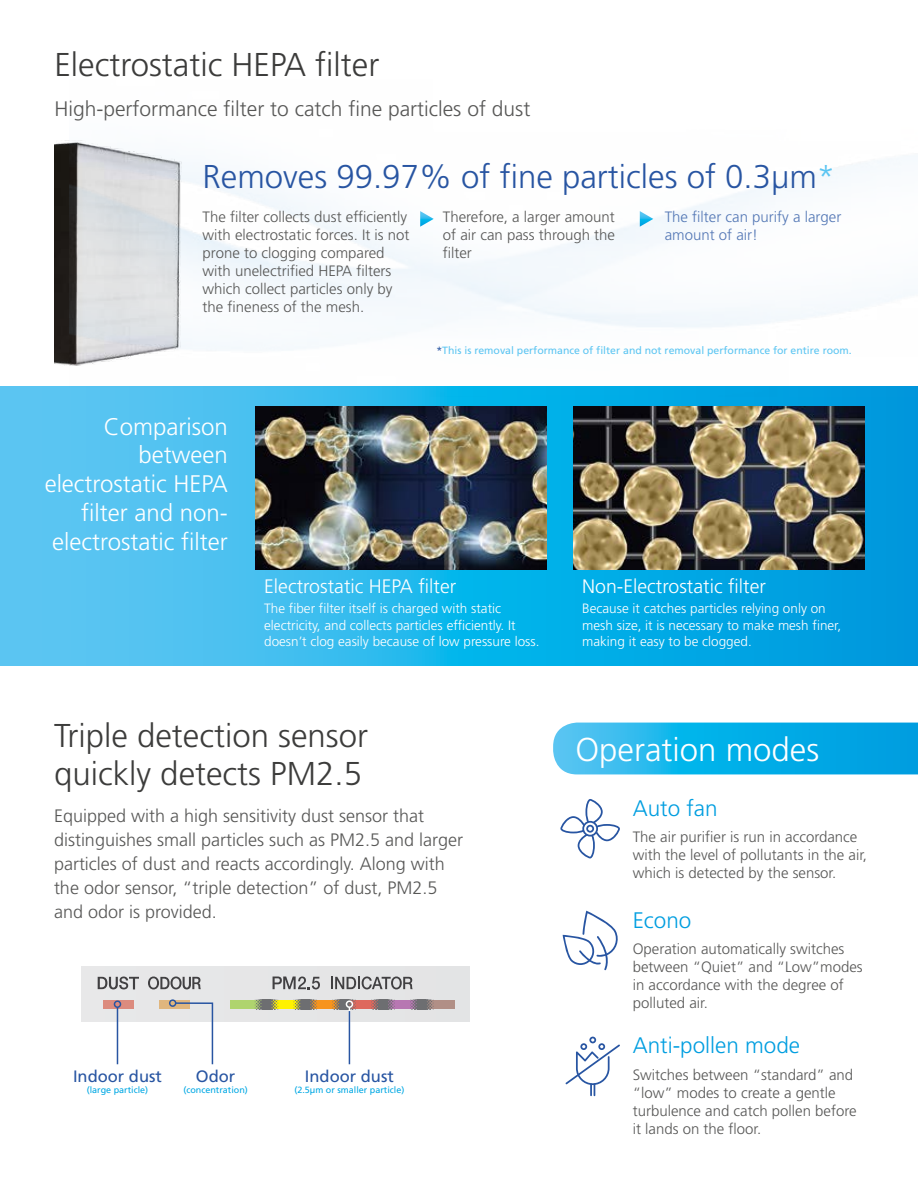
<style>
.page{position:relative;width:918px;height:1188px;background:#fff}
.page>*{position:absolute;margin:0;border:0;box-sizing:border-box;transform-origin:0 0}
.t1{font:300 33px/37.5px "Frutiger";color:#3c3c3b}
.t2{font:300 33px "Frutiger";color:#2855a2}
.t3{font:300 33px "Frutiger";color:#fff}
.t4{font:300 24px/28.8px "Frutiger";color:#fff;text-align:right}
.t5{font:300 22.5px "Frutiger";color:#009ee0}
.t6{font:300 21px "Frutiger";color:#575756}
.t7{font:300 19.5px "Frutiger";color:#fff}
.t8{font:300 18px/24px "Frutiger";color:#575756}
.t9{font:16.5px "Frutiger";color:#2855a2}
.t10{font:300 15px/18px "Frutiger";color:#575756}
.t11{font:300 15px/18px "Frutiger";color:#5377b5}
.t12{font:300 13.5px/16.2px "Frutiger";color:#fff}
.t13{font:10.5px "Frutiger";color:#5bc5f2}
.t14{font:9px "Frutiger";color:#00a8e4}
.s1{color:#5bc5f2}
.s2{color:#2855a2}
</style>
<div class="page">
<svg style="left:0;top:387px;width:918px;height:278px;background:#2db4e9"></svg>
<img style="left:54px;top:140px;width:16px;height:226px">
<img style="left:70px;top:140px;width:848px;height:257px">
<img style="left:574px;top:407px;width:291px;height:162px">
<img style="left:256px;top:407px;width:291px;height:162px">
<svg style="left:420px;top:211px;width:14px;height:16px"></svg>
<svg style="left:640px;top:211px;width:13px;height:16px"></svg>
<div style="left:82px;top:966px;width:388px;height:56px;background:#e5e6e7"></div>
<svg style="left:98px;top:977px;width:41px;height:12px"></svg>
<svg style="left:273px;top:977px;width:47px;height:12px"></svg>
<svg style="left:331px;top:977px;width:82px;height:12px"></svg>
<svg style="left:148px;top:977px;width:53px;height:12px"></svg>
<div style="left:231px;top:1000px;width:32px;height:9px;background:#afd46e"></div>
<div style="left:270px;top:1000px;width:32px;height:9px;background:#fff200"></div>
<div style="left:308px;top:1000px;width:33px;height:9px;background:#f7941d"></div>
<div style="left:347px;top:1000px;width:33px;height:9px;background:#de685d"></div>
<div style="left:386px;top:1000px;width:33px;height:9px;background:#b777b2"></div>
<div style="left:422px;top:1000px;width:33px;height:9px;background:#b18f86"></div>
<svg style="left:255px;top:999px;width:23px;height:11px"></svg>
<svg style="left:294px;top:999px;width:23px;height:11px"></svg>
<svg style="left:332px;top:999px;width:24px;height:11px"></svg>
<svg style="left:371px;top:999px;width:24px;height:11px"></svg>
<svg style="left:410px;top:999px;width:24px;height:11px"></svg>
<div style="left:103px;top:1000px;width:30px;height:9px;background:#dc8b7e"></div>
<div style="left:159px;top:1000px;width:31px;height:9px;background:#e0b67e"></div>
<hr style="left:117px;top:1007px;width:1px;height:57px;background:#2855a2">
<div style="left:114px;top:1000px;width:7px;height:8px;border:2px solid #2855a2;border-radius:50%"></div>
<hr style="left:349px;top:1007px;width:1px;height:57px;background:#fff">
<div style="left:346px;top:1000px;width:7px;height:8px;border:2px solid #fff;border-radius:50%"></div>
<svg style="left:174px;top:1002px;width:40px;height:63px"></svg>
<div style="left:169px;top:999px;width:7px;height:8px;border:2px solid #2855a2;border-radius:50%"></div>
<hr style="left:349px;top:1011px;width:1px;height:53px;background:#2855a2">
<svg style="left:563px;top:911px;width:55px;height:59px"></svg>
<svg style="left:560px;top:799px;width:60px;height:59px"></svg>
<svg style="left:565px;top:1037px;width:55px;height:59px"></svg>
<svg style="left:553px;top:723px;width:365px;height:51px;background:#15b0e8"></svg>
<h1 class="t1" style="left:54px;top:46px;width:327px">Electrostatic HEPA filter</h1>
<h3 class="t6" style="left:54px;top:96px;width:477px">High-performance filter to catch fine particles of dust</h3>
<h1 class="t2" style="left:203px;top:157px;width:634px">Removes 99.97% of fine particles of 0.3μm<span class="s1">*</span></h1>
<p class="t10" style="left:203px;top:208px;width:208px">The filter collects dust efficiently with electrostatic forces. It is not prone to clogging compared with unelectrified HEPA filters which collect particles only by the fineness of the mesh.</p>
<h2 class="t4" style="left:45px;top:412px;width:185px">Comparison between electrostatic HEPA filter and non&shy;electrostatic filter</h2>
<p class="t10" style="left:443px;top:208px;width:174px;text-align:justify">Therefore, a larger amount of air can pass through the filter</p>
<p class="t11" style="left:665px;top:208px;width:178px">The filter can purify a larger amount of air!</p>
<p class="t13" style="left:436px;top:344px;width:417px"><span class="s2">*</span>This is removal performance of filter and not removal performance for entire room.</p>
<h3 class="t7" style="left:264px;top:575px;width:194px">Electrostatic HEPA filter</h3>
<p class="t12" style="left:264px;top:601px;width:277px">The fiber filter itself is charged with static electricity, and collects particles efficiently. It doesn’t clog easily because of low pressure loss.</p>
<h1 class="t1" style="left:54px;top:717px;width:316px">Triple detection sensor quickly detects PM2.5</h1>
<p class="t8" style="left:54px;top:804px;width:411px">Equipped with a high sensitivity dust sensor that distinguishes small particles such as PM2.5 and larger particles of dust and reacts accordingly. Along with the odor sensor, “triple detection” of dust, PM2.5 and odor is provided.</p>
<p class="t9" style="left:73px;top:1067px;width:90px">Indoor dust</p>
<p class="t14" style="left:87px;top:1085px;width:63px">(large particle)</p>
<p class="t9" style="left:196px;top:1067px;width:41px">Odor</p>
<p class="t14" style="left:183px;top:1085px;width:66px">(concentration)</p>
<p class="t9" style="left:305px;top:1067px;width:90px">Indoor dust</p>
<p class="t14" style="left:294px;top:1085px;width:112px">(2.5μm or smaller particle)</p>
<h3 class="t7" style="left:582px;top:575px;width:185px">Non-Electrostatic filter</h3>
<p class="t12" style="left:582px;top:601px;width:261px">Because it catches particles relying only on mesh size, it is necessary to make mesh finer, making it easy to be clogged.</p>
<h1 class="t3" style="left:575px;top:731px;width:245px">Operation modes</h1>
<h3 class="t5" style="left:633px;top:795px;width:87px">Auto fan</h3>
<p class="t10" style="left:633px;top:828px;width:236px">The air purifier is run in accordance with the level of pollutants in the air, which is detected by the sensor.</p>
<h3 class="t5" style="left:633px;top:907px;width:60px">Econo</h3>
<p class="t10" style="left:633px;top:940px;width:232px">Operation automatically switches between “Quiet” and “Low”modes in accordance with the degree of polluted air.</p>
<h3 class="t5" style="left:633px;top:1033px;width:169px">Anti-pollen mode</h3>
<p class="t10" style="left:633px;top:1066px;width:225px">Switches between “standard” and “low” modes to create a gentle turbulence and catch pollen before it lands on the floor.</p>
</div>
